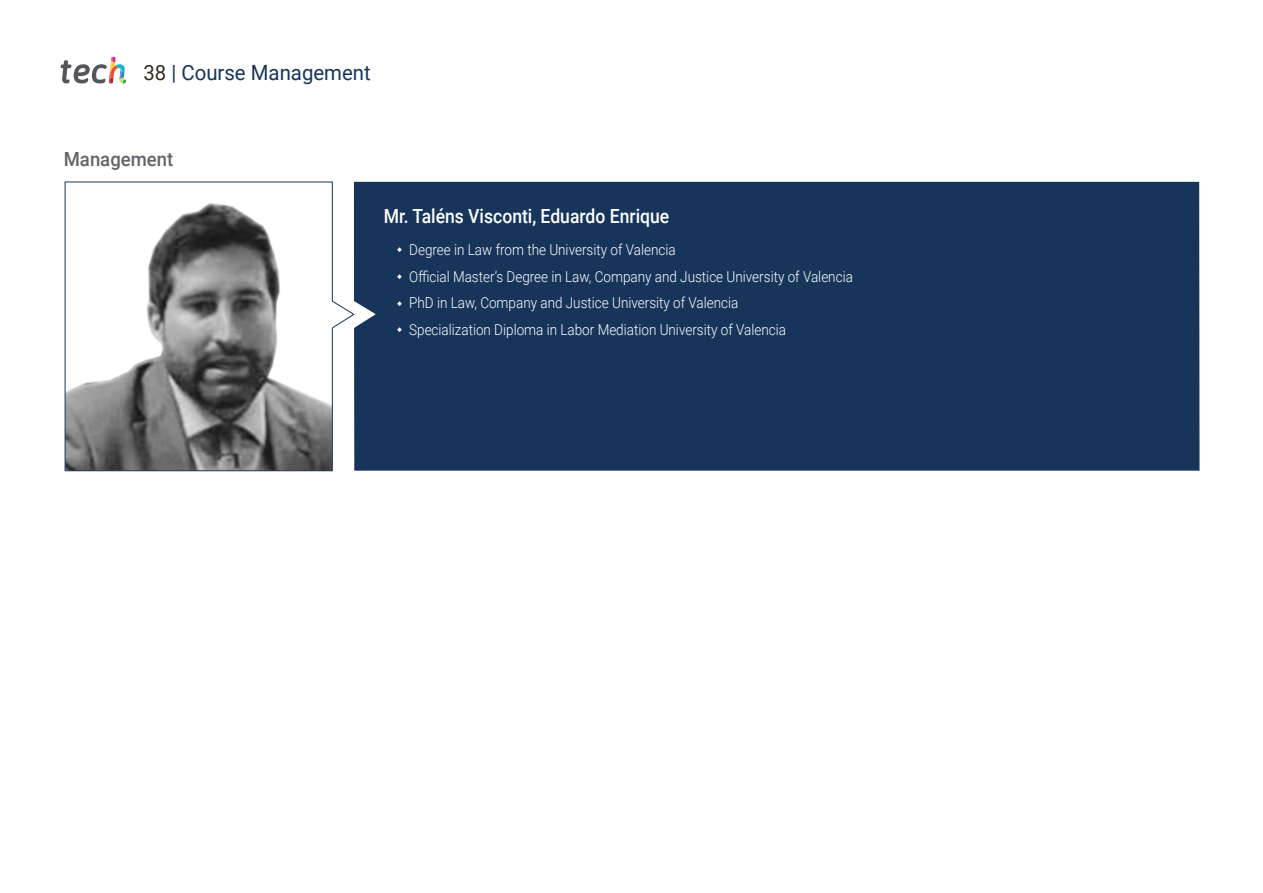
<style>
.page{position:relative;width:1263px;height:893px;background:#fff}
.page>*{position:absolute;margin:0;border:0;box-sizing:border-box;transform-origin:0 0}
.t1{font:21px "Roboto";color:#17355b}
.t2{font:500 19.5px "Roboto";color:#fff;scale:.9 1}
.t3{font:500 19.5px "Roboto";color:#61646a;scale:.95 1}
.t4{font:300 15px/26.7px "Roboto";color:#fff;scale:.9 1}
.s1{color:#312e20}
</style>
<div class="page">
<svg style="left:61px;top:57px;width:65px;height:27px"></svg>
<div style="left:355px;top:182px;width:844px;height:289px;background:#17355b"></div>
<svg style="left:65px;top:182px;width:290px;height:289px"></svg>
<svg style="left:397px;top:247px;width:5px;height:5px"></svg>
<svg style="left:397px;top:274px;width:5px;height:5px"></svg>
<svg style="left:397px;top:301px;width:5px;height:5px"></svg>
<svg style="left:397px;top:327px;width:5px;height:5px"></svg>
<h1 class="t1" style="left:144px;top:57px;width:229px"><span class="s1">38</span> | Course Management</h1>
<h2 class="t3" style="left:64px;top:145px;width:117px">Management</h2>
<h2 class="t2" style="left:384px;top:203px;width:319px">Mr. Taléns Visconti, Eduardo Enrique</h2>
<p class="t4" style="left:409px;top:236px;width:494px">Degree in Law from the University of Valencia<br>Official Master’s Degree in Law, Company and Justice University of Valencia PhD in Law, Company and Justice University of Valencia<br>Specialization Diploma in Labor Mediation University of Valencia</p>
</div>
